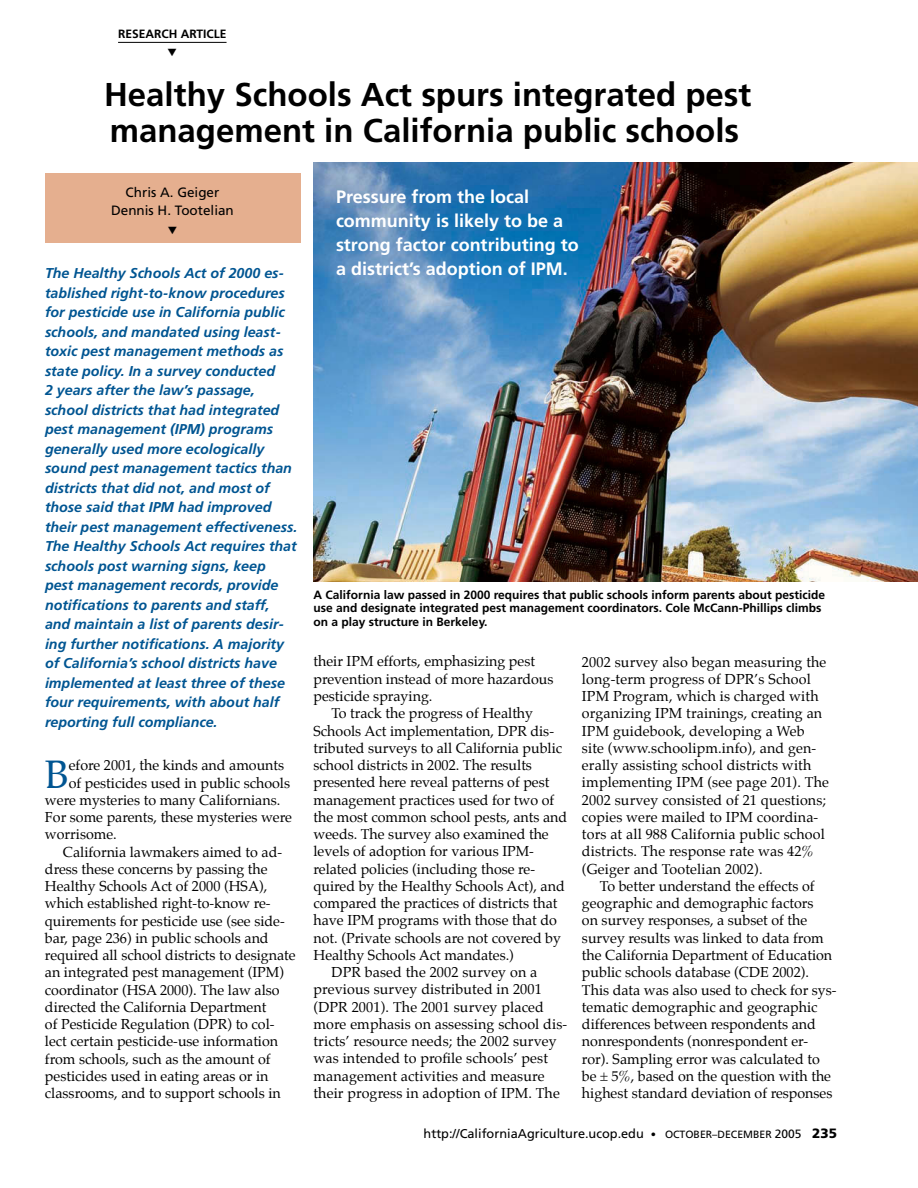
<style>
.page{position:relative;width:918px;height:1188px;background:#fff}
.page>*{position:absolute;margin:0;border:0;box-sizing:border-box;transform-origin:0 0}
.t1{font:39px "Palatino";color:#005592}
.t2{font:700 33px/36px "Frutiger";color:#000}
.t3{font:700 18px/24px "Frutiger";color:#fff}
.t4{font:14.25px/17.2px "Palatino";color:#000}
.t5{font:italic 700 14.25px/19.5px "Frutiger";color:#005592}
.t6{font:13.5px/18px "Frutiger";color:#000;text-align:center}
.t7{font:12.75px "Frutiger";color:#000}
.t8{font:700 12px/13.5px "Frutiger";color:#000}
.s1{font-size:10.5px}
.s2{font-size:12px}
.s3{font-weight:900;font-size:13.5px}
</style>
<div class="page">
<img style="left:314px;top:162px;width:604px;height:420px">
<div style="left:45px;top:174px;width:255px;height:69px;background:#e5af8f"></div>
<hr style="left:118px;top:42px;width:109px;height:1px;background:#000">
<p class="t8" style="left:118px;top:27px;width:16px">Research</p>
<p class="t8" style="left:181px;top:27px;width:16px">Article</p>
<h2 class="t2" style="left:104px;top:77px;width:649px">Healthy Schools Act spurs integrated pest management in California public schools</h2>
<p class="t3" style="left:336px;top:185px;width:244px">Pressure from the local community is likely to be a strong factor contributing to a district’s adoption of IPM.</p>
<p class="t6" style="left:111px;top:183px;width:124px">Chris A. Geiger<br>Dennis H. Tootelian</p>
<p class="t5" style="left:45px;top:263px;width:254px">The Healthy Schools Act of 2000 es&shy;tablished right-to-know procedures for pesticide use in California public schools, and mandated using least&shy;toxic pest management methods as state policy. In a survey conducted<br>2 years after the law’s passage, school districts that had integrated pest management (IPM) programs generally used more ecologically sound pest management tactics than districts that did not, and most of those said that IPM had improved their pest management effectiveness.<br>The Healthy Schools Act requires that schools post warning signs, keep pest management records, provide notifications to parents and staff, and maintain a list of parents desir&shy;ing further notifications. A majority of California’s school districts have implemented at least three of these four requirements, with about half reporting full compliance.</p>
<h1 class="t1" style="left:45px;top:749px;width:25px">B</h1>
<p class="t4" style="left:69px;top:758px;width:217px">efore 2001, the kinds and amounts</p>
<p class="t8" style="left:314px;top:588px;width:513px">A California law passed in 2000 requires that public schools inform parents about pesticide use and designate integrated pest management coordinators. Cole McCann-Phillips climbs on a play structure in Berkeley.</p>
<p class="t4" style="left:314px;top:654px;width:242px">their IPM efforts, emphasizing pest prevention instead of more hazardous pesticide spraying.</p>
<p class="t4" style="left:331px;top:706px;width:203px">To track the progress of Healthy</p>
<p class="t4" style="left:314px;top:723px;width:242px">Schools Act implementation, DPR dis-</p>
<p class="t4" style="left:314px;top:740px;width:250px">tributed surveys to all California public</p>
<p class="t4" style="left:314px;top:758px;width:220px">school districts in 2002. The results</p>
<p class="t4" style="left:314px;top:775px;width:237px">presented here reveal patterns of pest</p>
<p class="t4" style="left:314px;top:792px;width:242px">management practices used for two of</p>
<p class="t4" style="left:314px;top:810px;width:255px">the most common school pests, ants and</p>
<p class="t4" style="left:314px;top:827px;width:237px">weeds. The survey also examined the</p>
<p class="t4" style="left:314px;top:844px;width:222px">levels of adoption for various IPM-</p>
<p class="t4" style="left:314px;top:861px;width:223px">related policies (including those re-</p>
<p class="t4" style="left:314px;top:879px;width:253px">quired by the Healthy Schools Act), and</p>
<p class="t4" style="left:314px;top:896px;width:246px">compared the practices of districts that</p>
<p class="t4" style="left:314px;top:913px;width:245px">have IPM programs with those that do</p>
<p class="t4" style="left:314px;top:930px;width:249px">not. (Private schools are not covered by</p>
<p class="t4" style="left:314px;top:948px;width:202px">Healthy Schools Act mandates.)</p>
<p class="t4" style="left:331px;top:965px;width:207px">DPR based the 2002 survey on a</p>
<p class="t4" style="left:314px;top:982px;width:230px">previous survey distributed in 2001</p>
<p class="t4" style="left:314px;top:999px;width:232px">(DPR 2001). The 2001 survey placed</p>
<p class="t4" style="left:314px;top:1017px;width:255px">more emphasis on assessing school dis-</p>
<p class="t4" style="left:314px;top:1034px;width:245px">tricts’ resource needs; the 2002 survey</p>
<p class="t4" style="left:314px;top:1051px;width:236px">was intended to profile schools’ pest</p>
<p class="t4" style="left:314px;top:1068px;width:233px">management activities and measure</p>
<p class="t4" style="left:314px;top:1086px;width:248px">their progress in adoption of IPM. The</p>
<p class="t4" style="left:582px;top:654px;width:249px">2002 survey also began measuring the long-term progress of DPR’s School IPM Program, which is charged with organizing IPM trainings, creating an IPM guidebook, developing a Web site (www.schoolipm.info), and gen&shy;erally assisting school districts with implementing IPM (see page 201). The 2002 survey consisted of 21 questions; copies were mailed to IPM coordina&shy;tors at all 988 California public school districts. The response rate was 42% (Geiger and Tootelian 2002).</p>
<p class="t4" style="left:582px;top:879px;width:256px;text-indent:18px">To better understand the effects of geographic and demographic factors<br>on survey responses, a subset of the survey results was linked to data from the California Department of Education public schools database (CDE 2002).<br>This data was also used to check for sys&shy;tematic demographic and geographic differences between respondents and nonrespondents (nonrespondent er&shy;ror). Sampling error was calculated to be ± 5%, based on the question with the highest standard deviation of responses</p>
<p class="t4" style="left:69px;top:775px;width:223px">of pesticides used in public schools</p>
<p class="t4" style="left:45px;top:792px;width:237px">were mysteries to many Californians.</p>
<p class="t4" style="left:45px;top:810px;width:249px">For some parents, these mysteries were</p>
<p class="t4" style="left:45px;top:827px;width:73px">worrisome.</p>
<p class="t4" style="left:63px;top:844px;width:221px">California lawmakers aimed to ad-</p>
<p class="t4" style="left:45px;top:862px;width:224px">dress these concerns by passing the</p>
<p class="t4" style="left:45px;top:879px;width:224px">Healthy Schools Act of 2000 (HSA),</p>
<p class="t4" style="left:45px;top:896px;width:227px">which established right-to-know re-</p>
<p class="t4" style="left:45px;top:913px;width:241px">quirements for pesticide use (see side-</p>
<p class="t4" style="left:45px;top:931px;width:225px">bar, page 236) in public schools and</p>
<p class="t4" style="left:45px;top:948px;width:252px">required all school districts to designate</p>
<p class="t4" style="left:45px;top:965px;width:241px">an integrated pest management (IPM)</p>
<p class="t4" style="left:45px;top:982px;width:236px">coordinator (HSA 2000). The law also</p>
<p class="t4" style="left:45px;top:1000px;width:223px">directed the California Department</p>
<p class="t4" style="left:45px;top:1017px;width:231px">of Pesticide Regulation (DPR) to col-</p>
<p class="t4" style="left:45px;top:1034px;width:235px">lect certain pesticide-use information</p>
<p class="t4" style="left:45px;top:1051px;width:227px">from schools, such as the amount of</p>
<p class="t4" style="left:45px;top:1069px;width:225px">pesticides used in eating areas or in</p>
<p class="t4" style="left:45px;top:1086px;width:237px">classrooms, and to support schools in</p>
<p class="t7" style="left:424px;top:1126px;width:415px">http://CaliforniaAgriculture.ucop.edu <span class="s1">• October–December</span> <span class="s2">2005</span> <span class="s3">235</span></p>
</div>
